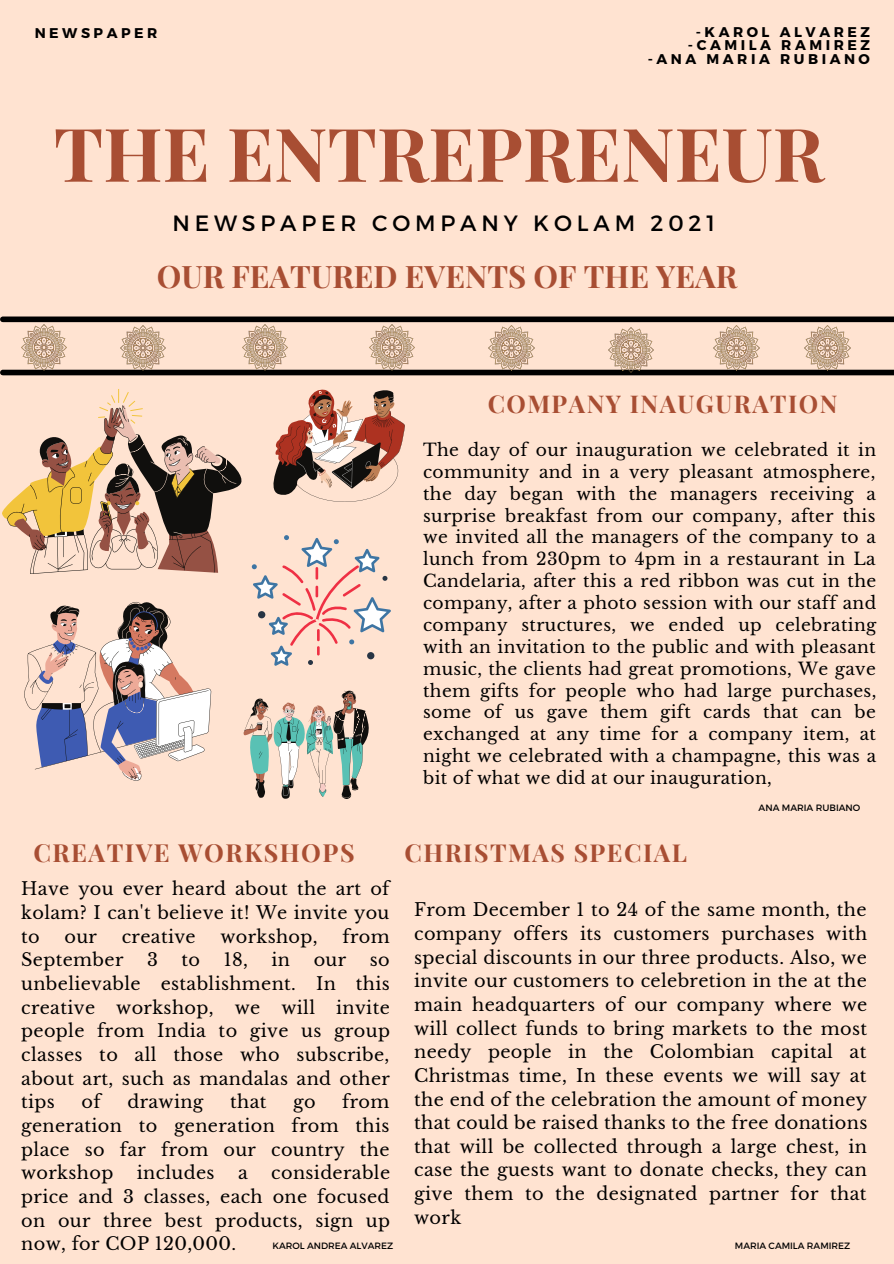
<style>
.page{position:relative;width:894px;height:1264px;background:#fff}
.page>*{position:absolute;margin:0;border:0;box-sizing:border-box;transform-origin:0 0}
.t1{font:700 74.1px "Playfair Display";color:#a84e33}
.t2{font:700 31.05px "Playfair Display";color:#a84e33}
.t3{font:700 24.9px "Playfair Display";letter-spacing:.06em;color:#a84e33}
.t4{font:700 24.75px "Playfair Display";letter-spacing:.06em;color:#a84e33}
.t5{font:700 24.6px "Playfair Display";letter-spacing:.06em;color:#a84e33}
.t6{font:22.05px "Montserrat";letter-spacing:.22em;color:#000}
.t7{font:17.7px/23.7px "Libre Baskerville";letter-spacing:.02em;color:#000;text-align:justify}
.t8{font:17.1px/21.9px "Libre Baskerville";letter-spacing:.02em;color:#000;text-align:justify}
.t9{font:700 14.1px "Montserrat";letter-spacing:.25em;color:#000}
.t10{font:9.15px "Montserrat";color:#000}
</style>
<div class="page">
<div style="left:0;top:0;width:893px;height:1263px;background:#ffe3d1"></div>
<div style="left:3px;top:370px;width:890px;height:5px;background:#000"></div>
<div style="left:3px;top:316px;width:890px;height:6px;background:#000"></div>
<img style="left:21px;top:325px;width:45px;height:45px">
<img style="left:121px;top:325px;width:45px;height:45px">
<img style="left:242px;top:325px;width:46px;height:45px">
<img style="left:369px;top:325px;width:45px;height:45px">
<img style="left:489px;top:325px;width:45px;height:45px">
<img style="left:608px;top:328px;width:45px;height:45px">
<img style="left:713px;top:325px;width:45px;height:45px">
<img style="left:804px;top:325px;width:45px;height:45px">
<svg style="left:2px;top:389px;width:239px;height:184px"></svg>
<svg style="left:252px;top:535px;width:138px;height:130px"></svg>
<svg style="left:24px;top:602px;width:187px;height:178px"></svg>
<svg style="left:243px;top:690px;width:125px;height:108px"></svg>
<svg style="left:273px;top:389px;width:131px;height:112px"></svg>
<p class="t9" style="left:35px;top:24px;width:124px">NEWSPAPER</p>
<p class="t9" style="left:695px;top:23px;width:176px">-KAROL ALVAREZ</p>
<p class="t9" style="left:687px;top:36px;width:183px">-CAMILA RAMIREZ</p>
<p class="t9" style="left:647px;top:50px;width:224px">-ANA MARIA RUBIANO</p>
<p class="t1" style="left:54px;top:102px;width:771px">THE ENTREPRENEUR</p>
<p class="t6" style="left:172px;top:209px;width:544px">NEWSPAPER COMPANY KOLAM 2021</p>
<p class="t2" style="left:157px;top:254px;width:582px">OUR FEATURED EVENTS OF THE YEAR</p>
<p class="t5" style="left:487px;top:386px;width:351px">COMPANY INAUGURATION</p>
<p class="t8" style="left:423px;top:439px;width:454px">The day of our inauguration we celebrated it in community and in a very pleasant atmosphere, the day began with the managers receiving a surprise breakfast from our company, after this we invited all the managers of the company to a lunch from 230pm to 4pm in a restaurant in La Candelaria, after this a red ribbon was cut in the company, after a photo session with our staff and company structures, we ended up celebrating with an invitation to the public and with pleasant music, the clients had great promotions, We gave them gifts for people who had large purchases, some of us gave them gift cards that can be exchanged at any time for a company item, at night we celebrated with a champagne, this was a bit of what we did at our inauguration,</p>
<p class="t10" style="left:758px;top:801px;width:103px">ANA MARIA RUBIANO</p>
<p class="t3" style="left:33px;top:835px;width:322px">CREATIVE WORKSHOPS</p>
<p class="t4" style="left:404px;top:835px;width:284px">CHRISTMAS SPECIAL</p>
<p class="t7" style="left:414px;top:898px;width:454px">From December 1 to 24 of the same month, the company offers its customers purchases with special discounts in our three products. Also, we invite our customers to celebretion in the at the main headquarters of our company where we will collect funds to bring markets to the most needy people in the Colombian capital at Christmas time, In these events we will say at the end of the celebration the amount of money that could be raised thanks to the free donations that will be collected through a large chest, in case the guests want to donate checks, they can give them to the designated partner for that work</p>
<p class="t7" style="left:21px;top:877px;width:370px">Have you ever heard about the art of kolam? I can't believe it! We invite you to</p>
<p class="t7" style="left:64px;top:924px;width:34px">our</p>
<p class="t7" style="left:122px;top:924px;width:75px">creative</p>
<p class="t7" style="left:220px;top:924px;width:99px">workshop,</p>
<p class="t7" style="left:342px;top:924px;width:49px">from</p>
<p class="t7" style="left:21px;top:948px;width:104px">September</p>
<p class="t7" style="left:147px;top:948px;width:12px">3</p>
<p class="t7" style="left:181px;top:948px;width:20px">to</p>
<p class="t7" style="left:224px;top:948px;width:26px">18,</p>
<p class="t7" style="left:271px;top:948px;width:20px">in</p>
<p class="t7" style="left:313px;top:948px;width:34px">our</p>
<p class="t7" style="left:21px;top:948px;width:370px;text-indent:348px">so unbelievable establishment. In this creative workshop, we will invite people from India to give us group classes to all those who subscribe, about art, such as mandalas and other tips</p>
<p class="t7" style="left:21px;top:1090px;width:369px;text-indent:321px">from generation to generation from this place so far from our country the workshop</p>
<p class="t7" style="left:82px;top:1090px;width:21px">of</p>
<p class="t7" style="left:127px;top:1090px;width:78px">drawing</p>
<p class="t7" style="left:230px;top:1090px;width:38px">that</p>
<p class="t7" style="left:293px;top:1090px;width:24px">go</p>
<p class="t7" style="left:21px;top:1161px;width:370px;text-indent:250px">considerable price and 3 classes, each one focused on our three best products, sign up now, for COP 120,000.</p>
<p class="t7" style="left:137px;top:1161px;width:79px">includes</p>
<p class="t7" style="left:238px;top:1161px;width:11px">a</p>
<p class="t10" style="left:272px;top:1239px;width:122px">KAROL ANDREA ALVAREZ</p>
<p class="t10" style="left:734px;top:1239px;width:117px">MARIA CAMILA RAMIREZ</p>
</div>
